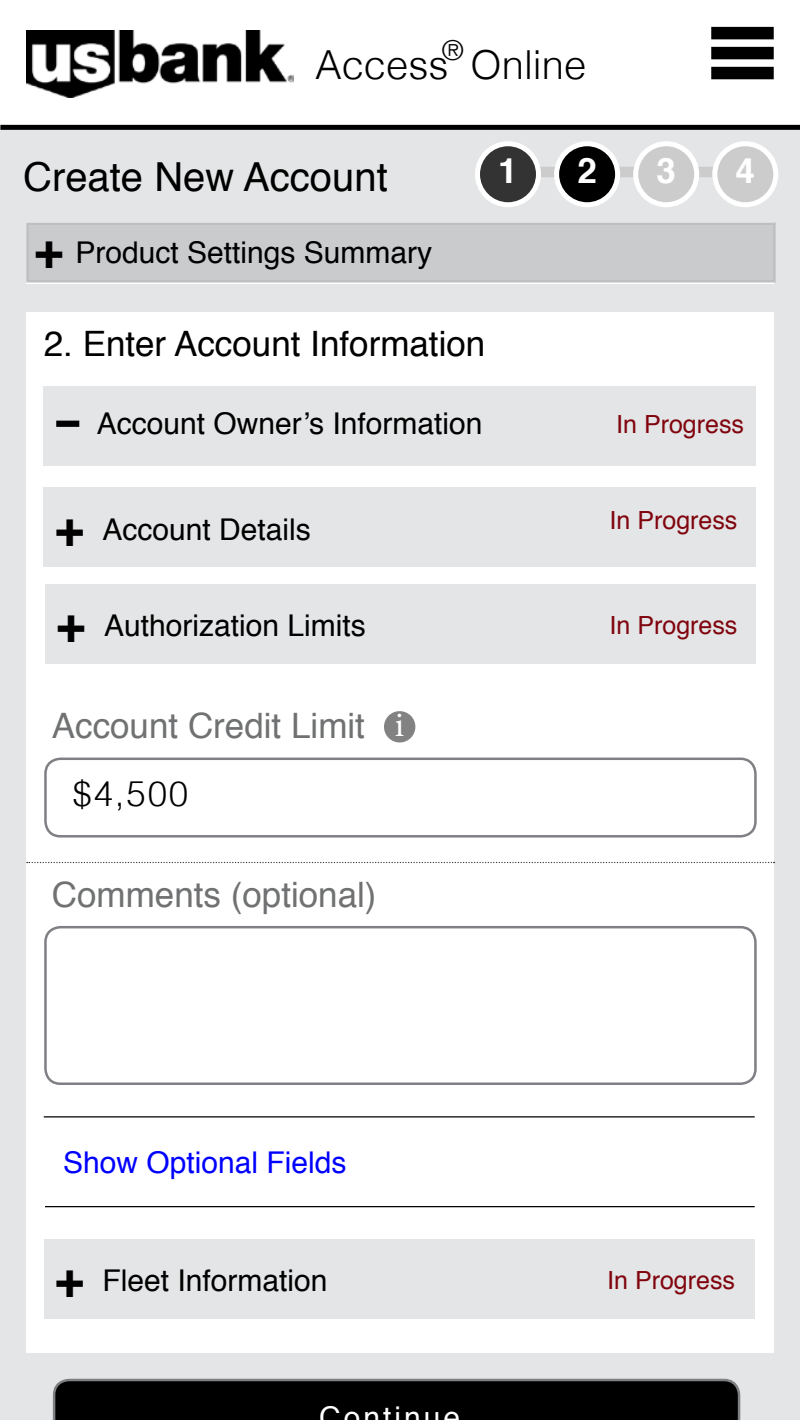
<style>
.page{position:relative;width:800px;height:1420px;background:#fff}
.page>*{position:absolute;margin:0;border:0;box-sizing:border-box;transform-origin:0 0}
.t1{font:40px "Helvetica";color:#000}
.t2{font:300 40px "Helvetica";color:#000}
.t3{font:35px "Helvetica";color:#707172}
.t4{font:35px "Helvetica";color:#000}
.t5{font:300 35px "Helvetica";color:#000}
.t6{font:700 35px "Helvetica";color:#fff}
.t7{font:35px "Minion Pro";color:#fff}
.t8{font:30px "Helvetica";color:#000}
.t9{font:30px "Helvetica";color:#00f}
.t10{font:30px "Helvetica";color:#fff}
.t11{font:300 27.5px "Helvetica";color:#000}
.t12{font:25px "Helvetica";color:#80040e}
.s1{font-weight:700;font-size:50px}
</style>
<div class="page">
<div style="left:0;top:128px;width:800px;height:1292px;background:#e4e5e6"></div>
<img style="left:26px;top:31px;width:268px;height:67px">
<div style="left:711px;top:27px;width:63px;height:12px;background:#000"></div>
<div style="left:711px;top:47px;width:63px;height:12px;background:#000"></div>
<div style="left:711px;top:67px;width:63px;height:12px;background:#000"></div>
<div style="left:0;top:125px;width:800px;height:5px;background:#000"></div>
<div style="left:26px;top:222px;width:748px;height:1198px;background:#fff"></div>
<div style="left:502px;top:167px;width:272px;height:10px;background:#ccc;border-radius:2px"></div>
<div style="left:477px;top:144px;width:61px;height:61px;background:#333;border-radius:50%"></div>
<div style="left:475px;top:141px;width:66px;height:66px;border:5px solid #fff;border-radius:50%"></div>
<div style="left:557px;top:144px;width:61px;height:61px;background:#000;border-radius:50%"></div>
<div style="left:554px;top:141px;width:66px;height:66px;border:5px solid #fff;border-radius:50%"></div>
<div style="left:636px;top:144px;width:61px;height:61px;background:#ccc;border-radius:50%"></div>
<div style="left:633px;top:141px;width:66px;height:66px;border:5px solid #fff;border-radius:50%"></div>
<div style="left:715px;top:144px;width:61px;height:61px;background:#ccc;border-radius:50%"></div>
<div style="left:712px;top:141px;width:66px;height:66px;border:5px solid #fff;border-radius:50%"></div>
<div style="left:0;top:284px;width:789px;height:27px;background:#e4e5e6"></div>
<div style="left:26px;top:222px;width:750px;height:60px;background:#c9cbcd;border:2px solid #bfbfbf"></div>
<div style="left:44px;top:386px;width:712px;height:80px;background:#e4e5e6"></div>
<div style="left:56px;top:421px;width:23px;height:6px;background:#000"></div>
<div style="left:45px;top:584px;width:711px;height:80px;background:#e4e5e6"></div>
<div style="left:44px;top:1239px;width:711px;height:80px;background:#e4e5e6"></div>
<div style="left:44px;top:488px;width:712px;height:80px;background:#e4e5e6"></div>
<div style="left:384px;top:711px;width:31px;height:31px;background:#828282;border-radius:50%"></div>
<div style="left:44px;top:758px;width:713px;height:80px;border:2px solid #7e8083;border-radius:15px"></div>
<div style="left:44px;top:926px;width:713px;height:159px;border:2px solid #7e8083;border-radius:15px"></div>
<svg style="left:27px;top:862px;width:748px;height:1px"></svg>
<hr style="left:44px;top:1116px;width:711px;height:2px;background:#000">
<hr style="left:45px;top:1206px;width:710px;height:1px;background:#000">
<div style="left:0;top:1354px;width:800px;height:66px;background:#e4e5e6"></div>
<svg style="left:53px;top:1379px;width:687px;height:41px;background:#080808"></svg>
<p class="t11" style="left:442px;top:27px;width:24px">®</p>
<h1 class="t2" style="left:315px;top:31px;width:273px">Access Online</h1>
<h1 class="t1" style="left:23px;top:146px;width:366px">Create New Account</h1>
<p class="t6" style="left:498px;top:142px;width:21px">1</p>
<p class="t6" style="left:577px;top:142px;width:21px">2</p>
<p class="t6" style="left:656px;top:142px;width:21px">3</p>
<p class="t6" style="left:736px;top:142px;width:21px">4</p>
<p class="t8" style="left:34px;top:229px;width:400px"><span class="s1">+</span> Product Settings Summary</p>
<p class="t4" style="left:44px;top:317px;width:443px">2. Enter Account Information</p>
<p class="t8" style="left:97px;top:400px;width:387px">Account Owner’s Information</p>
<p class="t12" style="left:616px;top:404px;width:129px">In Progress</p>
<p class="t8" style="left:55px;top:506px;width:258px"><span class="s1">+</span> Account Details</p>
<p class="t12" style="left:610px;top:501px;width:129px">In Progress</p>
<p class="t8" style="left:56px;top:603px;width:311px"><span class="s1">+</span> Authorization Limits</p>
<p class="t12" style="left:610px;top:606px;width:129px">In Progress</p>
<p class="t3" style="left:52px;top:699px;width:315px">Account Credit Limit</p>
<p class="t5" style="left:73px;top:763px;width:117px">$4,500</p>
<p class="t7" style="left:395px;top:702px;width:11px">i</p>
<p class="t3" style="left:52px;top:867px;width:326px">Comments (optional)</p>
<p class="t9" style="left:63px;top:1140px;width:285px">Show Optional Fields</p>
<p class="t8" style="left:55px;top:1258px;width:274px"><span class="s1">+</span> Fleet Information</p>
<p class="t10" style="left:319px;top:1394px;width:103px">C ntin</p>
<p class="t12" style="left:607px;top:1261px;width:129px">In Progress</p>
</div>
